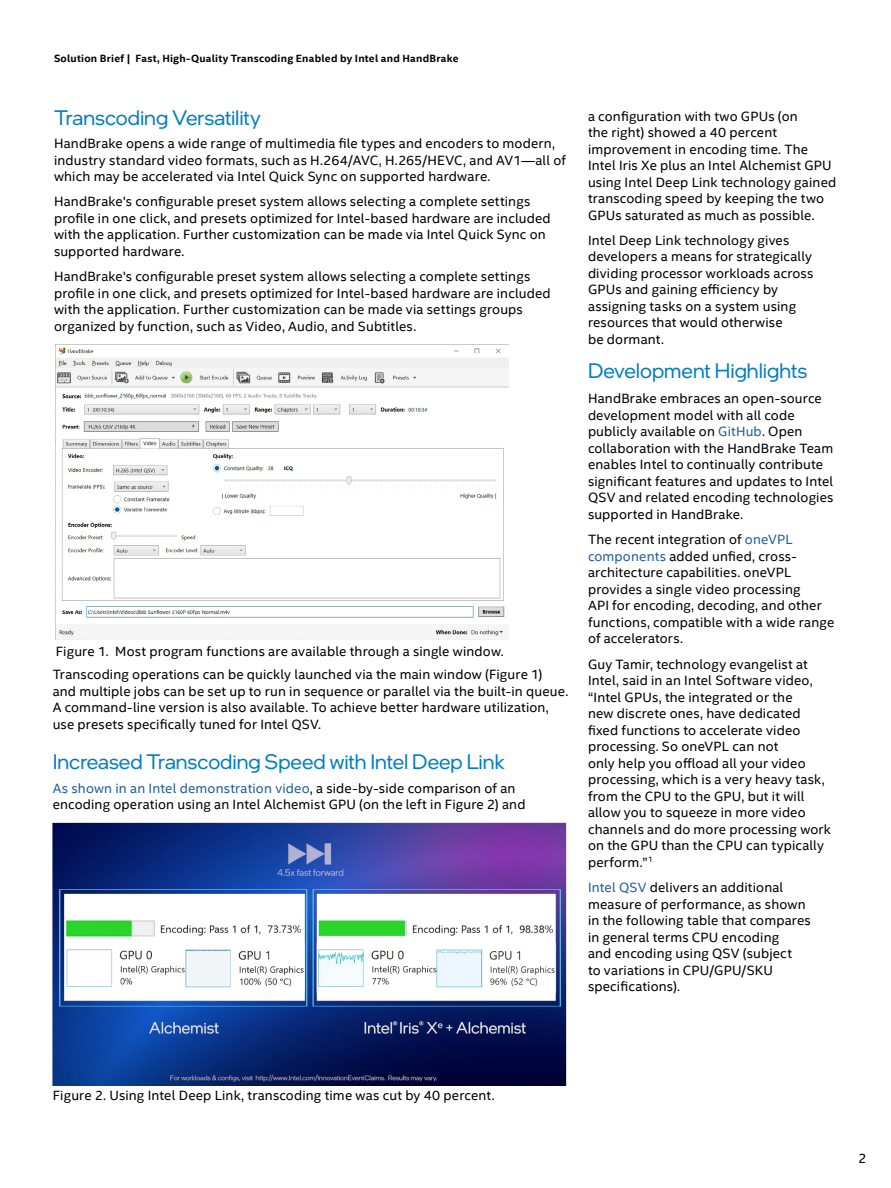
<style>
.page{position:relative;width:891px;height:1188px;background:#fff}
.page>*{position:absolute;margin:0;border:0;box-sizing:border-box;transform-origin:0 0}
.t1{font:21px "Intel One Display";color:#007dc5}
.t2{font:13.5px/16.5px "Intel Clear";letter-spacing:.01em;color:#000}
.t3{font:700 10.5px "Intel Clear";letter-spacing:.02em;color:#000}
.s1{color:#215e9e}
</style>
<div class="page">
<img style="left:53px;top:822px;width:514px;height:264px">
<img style="left:55px;top:344px;width:454px;height:295px">
<p class="t3" style="left:54px;top:52px;width:406px">Solution Brief | Fast, High-Quality Transcoding Enabled by Intel and HandBrake</p>
<h1 class="t1" style="left:54px;top:104px;width:208px">Transcoding Versatility</h1>
<p class="t2" style="left:54px;top:135px;width:513px">HandBrake opens a wide range of multimedia file types and encoders to modern, industry standard video formats, such as H.264/AVC, H.265/HEVC, and AV1—all of which may be accelerated via Intel Quick Sync on supported hardware.</p>
<p class="t2" style="left:54px;top:194px;width:498px">HandBrake's configurable preset system allows selecting a complete settings profile in one click, and presets optimized for Intel-based hardware are included with the application. Further customization can be made via Intel Quick Sync on supported hardware.</p>
<p class="t2" style="left:54px;top:269px;width:498px">HandBrake's configurable preset system allows selecting a complete settings profile in one click, and presets optimized for Intel-based hardware are included with the application. Further customization can be made via settings groups organized by function, such as Video, Audio, and Subtitles.</p>
<p class="t2" style="left:53px;top:639px;width:491px;line-height:23.5px">Figure 1. Most program functions are available through a single window.<br>Transcoding operations can be quickly launched via the main window (Figure 1)</p>
<p class="t2" style="left:53px;top:683px;width:517px">and multiple jobs can be set up to run in sequence or parallel via the built-in queue.<br>A command-line version is also available. To achieve better hardware utilization, use presets specifically tuned for Intel QSV.</p>
<h1 class="t1" style="left:53px;top:749px;width:453px">Increased Transcoding Speed with Intel Deep Link</h1>
<p class="t2" style="left:53px;top:780px;width:474px"><span class="s1">As shown in an Intel demonstration video</span>, a side-by-side comparison of an encoding operation using an Intel Alchemist GPU (on the left in Figure 2) and</p>
<p class="t2" style="left:588px;top:108px;width:250px">a configuration with two GPUs (on<br>the right) showed a 40 percent improvement in encoding time. The Intel Iris Xe plus an Intel Alchemist GPU using Intel Deep Link technology gained transcoding speed by keeping the two GPUs saturated as much as possible.</p>
<p class="t2" style="left:588px;top:232px;width:227px">Intel Deep Link technology gives developers a means for strategically dividing processor workloads across<br>GPUs and gaining efficiency by assigning tasks on a system using resources that would otherwise<br>be dormant.</p>
<h1 class="t1" style="left:588px;top:358px;width:221px">Development Highlights</h1>
<p class="t2" style="left:588px;top:391px;width:247px">HandBrake embraces an open-source development model with all code publicly available on <span class="s1">GitHub</span>. Open collaboration with the HandBrake Team enables Intel to continually contribute significant features and updates to Intel QSV and related encoding technologies supported in HandBrake.</p>
<p class="t2" style="left:588px;top:532px;width:248px">The recent integration of <span class="s1">oneVPL components</span> added unfied, cross&shy;architecture capabilities. oneVPL provides a single video processing<br>API for encoding, decoding, and other functions, compatible with a wide range of accelerators.</p>
<p class="t2" style="left:588px;top:656px;width:244px">Guy Tamir, technology evangelist at Intel, said in an Intel Software video, “Intel GPUs, the integrated or the<br>new discrete ones, have dedicated fixed functions to accelerate video processing. So oneVPL can not<br>only help you offload all your video processing, which is a very heavy task, from the CPU to the GPU, but it will allow you to squeeze in more video channels and do more processing work on the GPU than the CPU can typically perform.”<sup>1</sup></p>
<p class="t2" style="left:588px;top:879px;width:224px"><span class="s1">Intel QSV</span> delivers an additional measure of performance, as shown in the following table that compares in general terms CPU encoding<br>and encoding using QSV (subject<br>to variations in CPU/GPU/SKU specifications).</p>
<p class="t2" style="left:53px;top:1087px;width:443px">Figure 2. Using Intel Deep Link, transcoding time was cut by 40 percent.</p>
<p class="t2" style="left:858px;top:1151px;width:10px">2</p>
</div>
